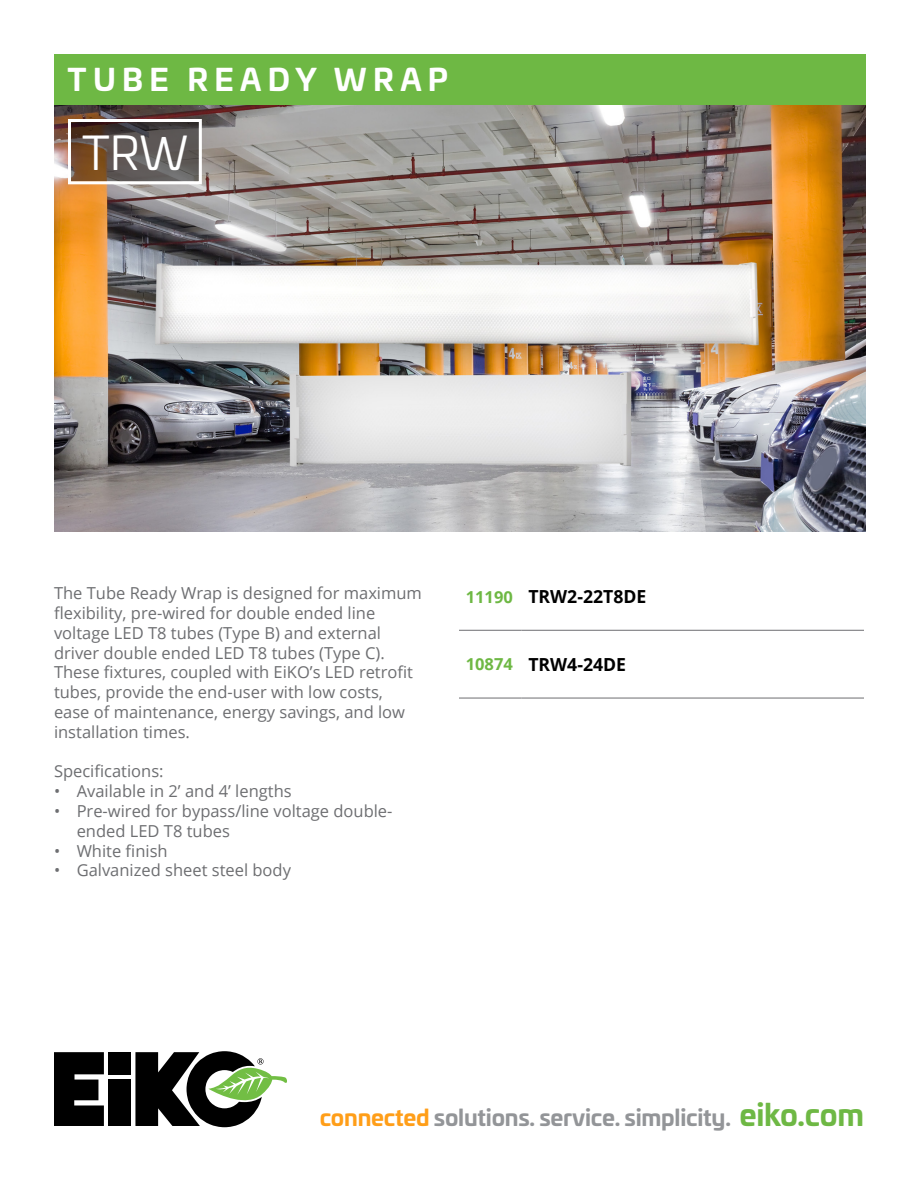
<style>
.page{position:relative;width:918px;height:1188px;background:#fff}
.page>*{position:absolute;margin:0;border:0;box-sizing:border-box;transform-origin:0 0}
.t1{font:46.05px "Univia Pro";color:#fff}
.t2{font:700 30px "Univia Pro";letter-spacing:.21em;color:#fff}
.t3{font:700 22.5px "Univia Pro";letter-spacing:-.01em;color:#939598}
.t4{font:700 18px "Open Sans";color:#000}
.t5{font:16.5px/19.8px "Open Sans";color:#6d6e71}
.s1{font-size:16.5px;color:#6eb844}
.s2{color:#ff9e18}
.s3{font-size:30px;color:#6eb844}
</style>
<div class="page">
<img style="left:54px;top:105px;width:811px;height:426px">
<svg style="left:54px;top:1052px;width:50px;height:74px;background:#1d1d1d"></svg>
<div style="left:109px;top:1052px;width:22px;height:22px;background:#000"></div>
<div style="left:109px;top:1079px;width:22px;height:47px;background:#000"></div>
<svg style="left:135px;top:1051px;width:152px;height:76px"></svg>
<div style="left:54px;top:54px;width:811px;height:51px;background:#6eb844"></div>
<svg style="left:72px;top:123px;width:126px;height:57px;background:#5e5047"></svg>
<div style="left:68px;top:119px;width:134px;height:65px;border:3px solid #fff"></div>
<hr style="left:459px;top:630px;width:63px;height:1px;background:#6d6e71">
<hr style="left:522px;top:630px;width:342px;height:1px;background:#6d6e71">
<hr style="left:459px;top:698px;width:63px;height:1px;background:#6d6e71">
<hr style="left:522px;top:698px;width:342px;height:1px;background:#6d6e71">
<h2 class="t2" style="left:68px;top:56px;width:382px">TUBE READY WRAP</h2>
<h1 class="t1" style="left:82px;top:120px;width:108px">TRW</h1>
<p class="t5" style="left:54px;top:583px;width:369px">The Tube Ready Wrap is designed for maximum flexibility, pre-wired for double ended line voltage LED T8 tubes (Type B) and external driver double ended LED T8 tubes (Type C).<br>These fixtures, coupled with EiKO’s LED retrofit tubes, provide the end-user with low costs, ease of maintenance, energy savings, and low installation times.</p>
<p class="t5" style="left:54px;top:761px;width:111px">Specifications:</p>
<p class="t5" style="left:54px;top:781px;width:239px">• Available in 2’ and 4’ lengths</p>
<p class="t5" style="left:77px;top:801px;width:317px;text-indent:-23px">• Pre-wired for bypass/line voltage double&shy;ended LED T8 tubes</p>
<p class="t5" style="left:54px;top:840px;width:115px">• White finish</p>
<p class="t5" style="left:54px;top:860px;width:239px">• Galvanized sheet steel body</p>
<p class="t4" style="left:466px;top:584px;width:182px"><span class="s1">11190</span> TRW2-22T8DE</p>
<p class="t4" style="left:466px;top:652px;width:162px"><span class="s1">10874</span> TRW4-24DE</p>
<h3 class="t3" style="left:320px;top:1100px;width:546px"><span class="s2">connected</span> solutions. service. simplicity. <span class="s3">eiko.com</span></h3>
</div>
